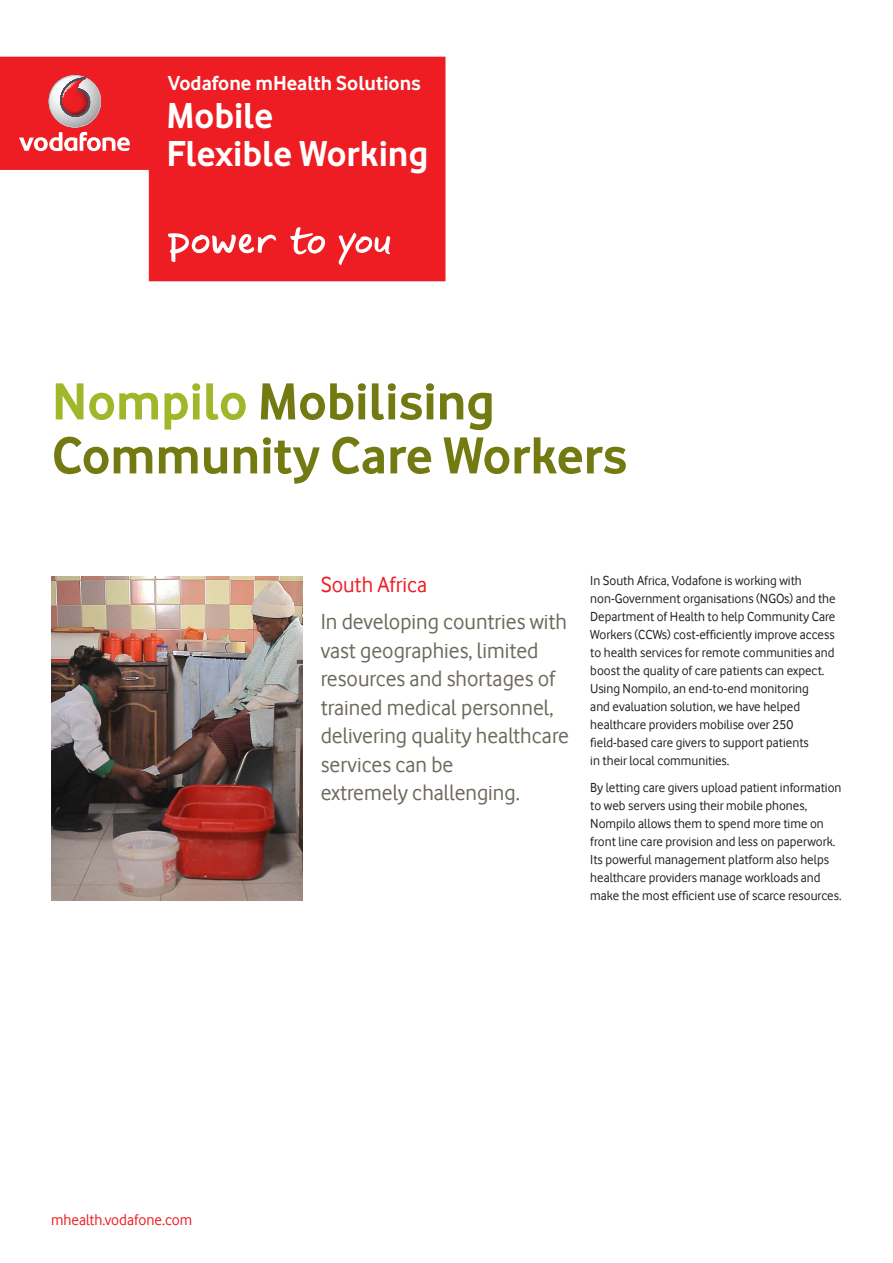
<style>
.page{position:relative;width:893px;height:1263px;background:#fff}
.page>*{position:absolute;margin:0;border:0;box-sizing:border-box;transform-origin:0 0}
.t1{font:700 54px/54px "Vodafone Rg";color:#727a11}
.t2{font:700 37.5px/37.5px "Vodafone Rg";color:#fff}
.t3{font:22.5px/28.5px "Vodafone Rg";color:#6d695c}
.t4{font:22.5px "Vodafone Rg";color:#ee1d23}
.red_cover_text{font:700 21px "Vodafone Rg";color:#fff}
.t5{font:15.75px "Vodafone Rg";color:#ee1d23}
.t6{font:13.5px/18px "Vodafone Rg";color:#231f20}
.s1{color:#a0b729}
</style>
<div class="page">
<img style="left:52px;top:576px;width:251px;height:325px">
<svg style="left:0;top:57px;width:445px;height:224px;fill:#ee1d23"></svg>
<svg style="left:19px;top:76px;width:111px;height:75px"></svg>
<svg style="left:168px;top:227px;width:222px;height:38px"></svg>
<p class="red_cover_text" style="left:168px;top:70px;width:255px">Vodafone mHealth Solutions</p>
<p class="t2" style="left:166px;top:96px;width:263px">Mobile<br>Flexible Working</p>
<p class="t1" style="left:52px;top:374px;width:577px"><span class="s1">Nompilo</span> Mobilising<br>Community Care Workers</p>
<p class="t5" style="left:51px;top:1210px;width:143px">mhealth.vodafone.com</p>
<p class="t4" style="left:321px;top:571px;width:108px">South Africa</p>
<p class="t3" style="left:321px;top:607px;width:250px">In developing countries with vast geographies, limited resources and shortages of trained medical personnel, delivering quality healthcare services can be<br>extremely challenging.</p>
<p class="t6" style="left:590px;top:572px;width:247px">In South Africa, Vodafone is working with non-Government organisations (NGOs) and the Department of Health to help Community Care Workers (CCWs) cost-efficiently improve access to health services for remote communities and boost the quality of care patients can expect.<br>Using Nompilo, an end-to-end monitoring<br>and evaluation solution, we have helped healthcare providers mobilise over 250 field-based care givers to support patients<br>in their local communities.</p>
<p class="t6" style="left:590px;top:779px;width:253px">By letting care givers upload patient information to web servers using their mobile phones, Nompilo allows them to spend more time on front line care provision and less on paperwork.<br>Its powerful management platform also helps healthcare providers manage workloads and make the most efficient use of scarce resources.</p>
</div>
